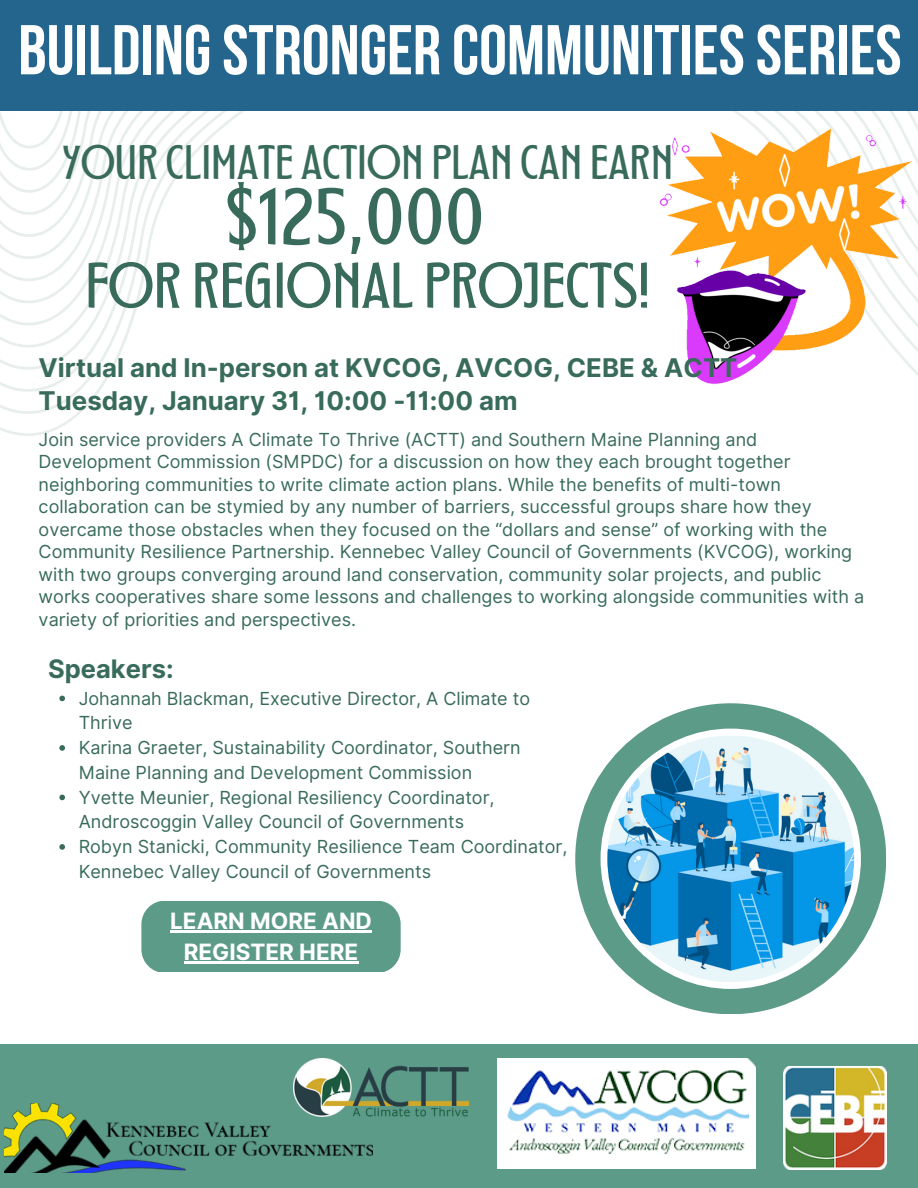
<style>
.page{position:relative;width:918px;height:1188px;background:#fff}
.page>*{position:absolute;margin:0;border:0;box-sizing:border-box;transform-origin:0 0}
.t1{font:700 70.35px "Bebas Neue";color:#fff}
.t2{font:64.95px "Montagna LTD";color:#386b5b}
.t3{font:51.9px "Montagna LTD";color:#386b5b}
.t4{font:39px "Montagna LTD";color:#386b5b}
.t5{font:700 25.8px/32.2px "Inter";color:#386b5b}
.t6{font:700 25.5px "Inter";color:#386b5b}
.t7{font:700 22.5px/31.5px "Inter";color:#fff;text-align:center}
.t8{font:18px/22.5px "Inter";color:#386b5b}
</style>
<div class="page">
<div style="left:0;top:1044px;width:918px;height:144px;background:#5d9b89"></div>
<svg style="left:0;top:111px;width:244px;height:325px"></svg>
<svg style="left:575px;top:703px;width:311px;height:311px"></svg>
<div style="left:141px;top:901px;width:260px;height:71px;background:#5d9b89"></div>
<div style="left:0;top:0;width:918px;height:111px;background:#23658d"></div>
<img style="left:660px;top:128px;width:257px;height:256px">
<img style="left:5px;top:1103px;width:368px;height:70px">
<img style="left:497px;top:1058px;width:258px;height:111px">
<img style="left:784px;top:1067px;width:102px;height:102px">
<img style="left:293px;top:1058px;width:176px;height:59px">
<svg style="left:59px;top:696px;width:6px;height:5px"></svg>
<svg style="left:59px;top:745px;width:6px;height:6px"></svg>
<svg style="left:59px;top:795px;width:6px;height:5px"></svg>
<svg style="left:59px;top:844px;width:6px;height:6px"></svg>
<hr style="left:170px;top:930px;width:202px;height:2px;background:#fff">
<hr style="left:184px;top:962px;width:174px;height:2px;background:#fff">
<h1 class="t1" style="left:18px;top:22px;width:885px">BUILDINGSTRONGER COMMUNITIESSERIES</h1>
<h3 class="t4" style="left:62px;top:144px;width:612px">YOUR CLIMATE ACTION PLAN CAN EARN</h3>
<h2 class="t2" style="left:225px;top:188px;width:261px">$125,000</h2>
<h3 class="t3" style="left:85px;top:262px;width:567px">FOR REGIONAL PROJECTS!</h3>
<h3 class="t5" style="left:39px;top:352px;width:700px">Virtual and In-person at KVCOG, AVCOG, CEBE &amp; ACTT<br>Tuesday, January 31, 10:00 -11:00 am</h3>
<p class="t8" style="left:39px;top:428px;width:827px">Join service providers A Climate To Thrive (ACTT) and Southern Maine Planning and Development Commission (SMPDC) for a discussion on how they each brought together neighboring communities to write climate action plans. While the benefits of multi-town collaboration can be stymied by any number of barriers, successful groups share how they overcame those obstacles when they focused on the “dollars and sense” of working with the Community Resilience Partnership. Kennebec Valley Council of Governments (KVCOG), working with two groups converging around land conservation, community solar projects, and public works cooperatives share some lessons and challenges to working alongside communities with a variety of priorities and perspectives.</p>
<h3 class="t6" style="left:48px;top:653px;width:127px">Speakers:</h3>
<p class="t8" style="left:79px;top:686px;width:490px;line-height:24.8px">Johannah Blackman, Executive Director, A Climate to Thrive<br>Karina Graeter, Sustainability Coordinator, Southern Maine Planning and Development Commission<br>Yvette Meunier, Regional Resiliency Coordinator, Androscoggin Valley Council of Governments<br>Robyn Stanicki, Community Resilience Team Coordinator, Kennebec Valley Council of Governments</p>
<p class="t7" style="left:170px;top:905px;width:203px">LEARN MORE AND<br>REGISTER HERE</p>
</div>
